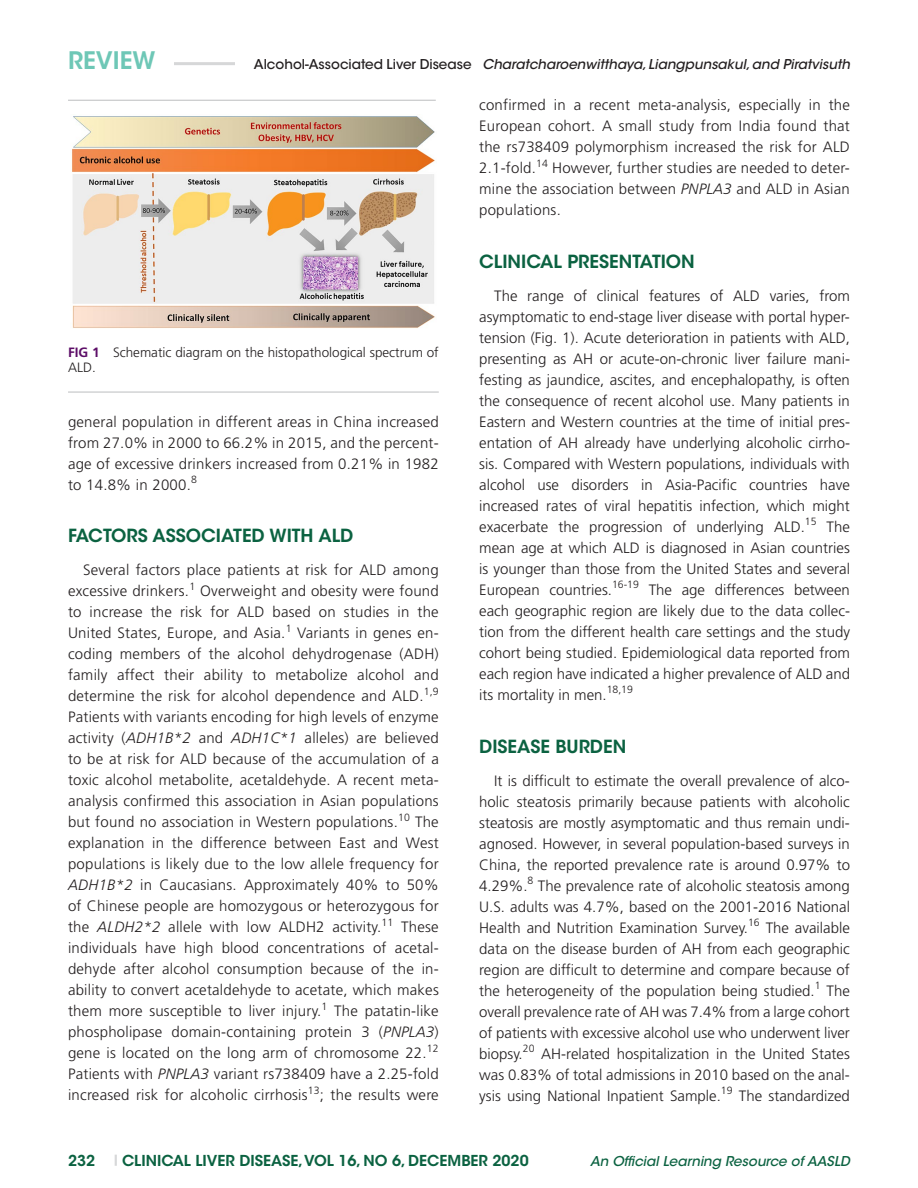
<style>
.page{position:relative;width:918px;height:1188px;background:#fff}
.page>*{position:absolute;margin:0;border:0;box-sizing:border-box;transform-origin:0 0}
.t1{font:600 24px "ITC Avant Garde Std";color:#6ec7b6}
.t2{font:600 18px "ITC Avant Garde Std";color:#0b6241}
.t3{font:300 15px/21px "Frutiger LT Std";letter-spacing:.015em;color:#231f20;text-align:justify}
.t4{font:600 15px "ITC Avant Garde Std";color:#0b6241}
.t5{font:italic 500 13.5px "ITC Avant Garde Std";color:#231f20}
.t6{font:300 13.5px/15px "Frutiger LT Std";color:#231f20}
.t7{font:italic 500 13.5px "ITC Avant Garde Std";color:#0b6241}
.t8{font:300 10.5px "Frutiger LT Std";color:#231f20}
.s1{font-style:normal}
.s2{font-weight:700;color:#5c0d67}
.s3{font-style:italic}
</style>
<div class="page">
<hr style="left:173px;top:62px;width:584px;height:3px;background:#d6d7d8">
<div style="left:236px;top:59px;width:614px;height:19px;background:#fff"></div>
<div style="left:68px;top:52px;width:106px;height:24px;background:#fff"></div>
<hr style="left:68px;top:391px;width:371px;height:2px;background:#c7c8ca">
<img style="left:72px;top:116px;width:363px;height:212px">
<hr style="left:68px;top:100px;width:368px;height:1px;background:#c7c8ca">
<h1 class="t1" style="left:68px;top:46px;width:89px">REVIEW</h1>
<p class="t5" style="left:254px;top:56px;width:598px"><span class="s1">Alcohol-Associated Liver Disease</span> Charatcharoenwitthaya, Liangpunsakul, and Piratvisuth</p>
<p class="t6" style="left:68px;top:345px;width:372px"><span class="s2">FIG 1</span> Schematic diagram on the histopathological spectrum of<br>ALD.</p>
<p class="t3" style="left:68px;top:411px;width:372px">general population in different areas in China increased from 27.0% in 2000 to 66.2% in 2015, and the percent&shy;age of excessive drinkers increased from 0.21% in 1982 to 14.8% in 2000.</p>
<p class="t8" style="left:191px;top:473px;width:7px">8</p>
<p class="t2" style="left:68px;top:524px;width:97px">FACTORS ASS</p>
<p class="t2" style="left:186px;top:524px;width:169px">OCIATED WITH ALD</p>
<p class="t3" style="left:68px;top:560px;width:372px;text-indent:15px">Several factors place patients at risk for ALD among excessive drinkers.</p>
<p class="t8" style="left:189px;top:580px;width:7px">1</p>
<p class="t3" style="left:68px;top:581px;width:372px;text-indent:132px">Overweight and obesity were found to increase the risk for ALD based on studies in the United States, Europe, and Asia.</p>
<p class="t8" style="left:286px;top:622px;width:7px">1</p>
<p class="t3" style="left:68px;top:623px;width:372px;text-indent:229px">Variants in genes en&shy;coding members of the alcohol dehydrogenase (ADH) family affect their ability to metabolize alcohol and determine the risk for alcohol dependence and ALD.</p>
<p class="t8" style="left:424px;top:685px;width:16px">1,9</p>
<p class="t3" style="left:68px;top:707px;width:372px">Patients with variants encoding for high levels of enzyme activity (<span class="s3">ADH1B*2</span> and <span class="s3">ADH1C*1</span> alleles) are believed to be at risk for ALD because of the accumulation of a toxic alcohol metabolite, acetaldehyde. A recent meta&shy;analysis confirmed this association in Asian populations but found no association in Western populations.</p>
<p class="t8" style="left:398px;top:811px;width:13px">10</p>
<p class="t3" style="left:68px;top:812px;width:372px;text-indent:347px">The explanation in the difference between East and West populations is likely due to the low allele frequency for <span class="s3">ADH1B*2</span> in Caucasians. Approximately 40% to 50% of Chinese people are homozygous or heterozygous for the <span class="s3">ALDH2*2</span> allele with low ALDH2 activity.</p>
<p class="t8" style="left:381px;top:916px;width:13px">11</p>
<p class="t3" style="left:68px;top:917px;width:372px;text-indent:333px">These individuals have high blood concentrations of acetal&shy;dehyde after alcohol consumption because of the in&shy;ability to convert acetaldehyde to acetate, which makes them more susceptible to liver injury.</p>
<p class="t8" style="left:322px;top:1000px;width:7px">1</p>
<p class="t3" style="left:68px;top:1001px;width:372px;text-indent:266px">The patatin-like phospholipase domain-containing protein 3 (<span class="s3">PNPLA3</span>) gene is located on the long arm of chromosome 22.</p>
<p class="t8" style="left:427px;top:1042px;width:13px">12</p>
<p class="t3" style="left:68px;top:1064px;width:372px">Patients with <span class="s3">PNPLA3</span> variant rs738409 have a 2.25-fold increased risk for alcoholic cirrhosis<sup>13</sup>; the results were</p>
<p class="t3" style="left:479px;top:95px;width:372px">confirmed in a recent meta-analysis, especially in the European cohort. A small study from India found that the rs738409 polymorphism increased the risk for ALD 2.1-fold.<sup>14</sup> However, further studies are needed to deter&shy;mine the association between <span class="s3">PNPLA3</span> and ALD in Asian populations.</p>
<p class="t2" style="left:479px;top:250px;width:24px">CLINI</p>
<p class="t2" style="left:526px;top:250px;width:64px">CAL PRESEN</p>
<p class="t2" style="left:632px;top:250px;width:61px">TATION</p>
<p class="t3" style="left:479px;top:286px;width:372px;text-indent:15px">The range of clinical features of ALD varies, from asymptomatic to end-stage liver disease with portal hyper&shy;tension (Fig. 1). Acute deterioration in patients with ALD, presenting as AH or acute-on-chronic liver failure mani&shy;festing as jaundice, ascites, and encephalopathy, is often the consequence of recent alcohol use. Many patients in Eastern and Western countries at the time of initial pres&shy;entation of AH already have underlying alcoholic cirrho&shy;sis. Compared with Western populations, individuals with alcohol use disorders in Asia-Pacific countries have increased rates of viral hepatitis infection, which might exacerbate the progression of underlying ALD.<sup>15</sup></p>
<p class="t3" style="left:479px;top:517px;width:372px;text-indent:347px">The mean age at which ALD is diagnosed in Asian countries is younger than those from the United States and several European countries.</p>
<p class="t8" style="left:612px;top:579px;width:28px">16-19</p>
<p class="t3" style="left:479px;top:580px;width:372px;text-indent:169px">The age differences between each geographic region are likely due to the data collec&shy;tion from the different health care settings and the study cohort being studied. Epidemiological data reported from each region have indicated a higher prevalence of ALD and its mortality in men.</p>
<p class="t8" style="left:607px;top:684px;width:28px">18,19</p>
<p class="t2" style="left:479px;top:735px;width:24px">DISEASE</p>
<p class="t2" style="left:556px;top:735px;width:59px">BURDEN</p>
<p class="t3" style="left:479px;top:770px;width:372px;text-indent:15px">It is difficult to estimate the overall prevalence of alco&shy;holic steatosis primarily because patients with alcoholic steatosis are mostly asymptomatic and thus remain undi&shy;agnosed. However, in several population-based surveys in China, the reported prevalence rate is around 0.97% to 4.29%.<sup>8</sup> The prevalence rate of alcoholic steatosis among U.S. adults was 4.7%, based on the 2001-2016 National Health and Nutrition Examination Survey.</p>
<p class="t8" style="left:748px;top:917px;width:13px">16</p>
<p class="t3" style="left:479px;top:917px;width:372px;text-indent:287px">The available data on the disease burden of AH from each geographic region are difficult to determine and compare because of the heterogeneity of the population being studied.</p>
<p class="t8" style="left:815px;top:980px;width:7px">1</p>
<p class="t3" style="left:479px;top:980px;width:372px;text-indent:347px">The overall prevalence rate of AH was 7.4% from a large cohort of patients with excessive alcohol use who underwent liver biopsy.</p>
<p class="t8" style="left:523px;top:1043px;width:13px">20</p>
<p class="t3" style="left:479px;top:1043px;width:372px;text-indent:62px">AH-related hospitalization in the United States was 0.83% of total admissions in 2010 based on the anal&shy;ysis using National Inpatient Sample.</p>
<p class="t8" style="left:721px;top:1085px;width:13px">19</p>
<p class="t3" style="left:739px;top:1085px;width:113px">The standardized</p>
<p class="t4" style="left:68px;top:1151px;width:462px">232 <sup>|</sup>CLINICAL LIVER DISEASE, VOL 16, NO 6, DECEMBER 2020</p>
<p class="t7" style="left:590px;top:1153px;width:261px">An Official Learning Resource of AASLD</p>
</div>
